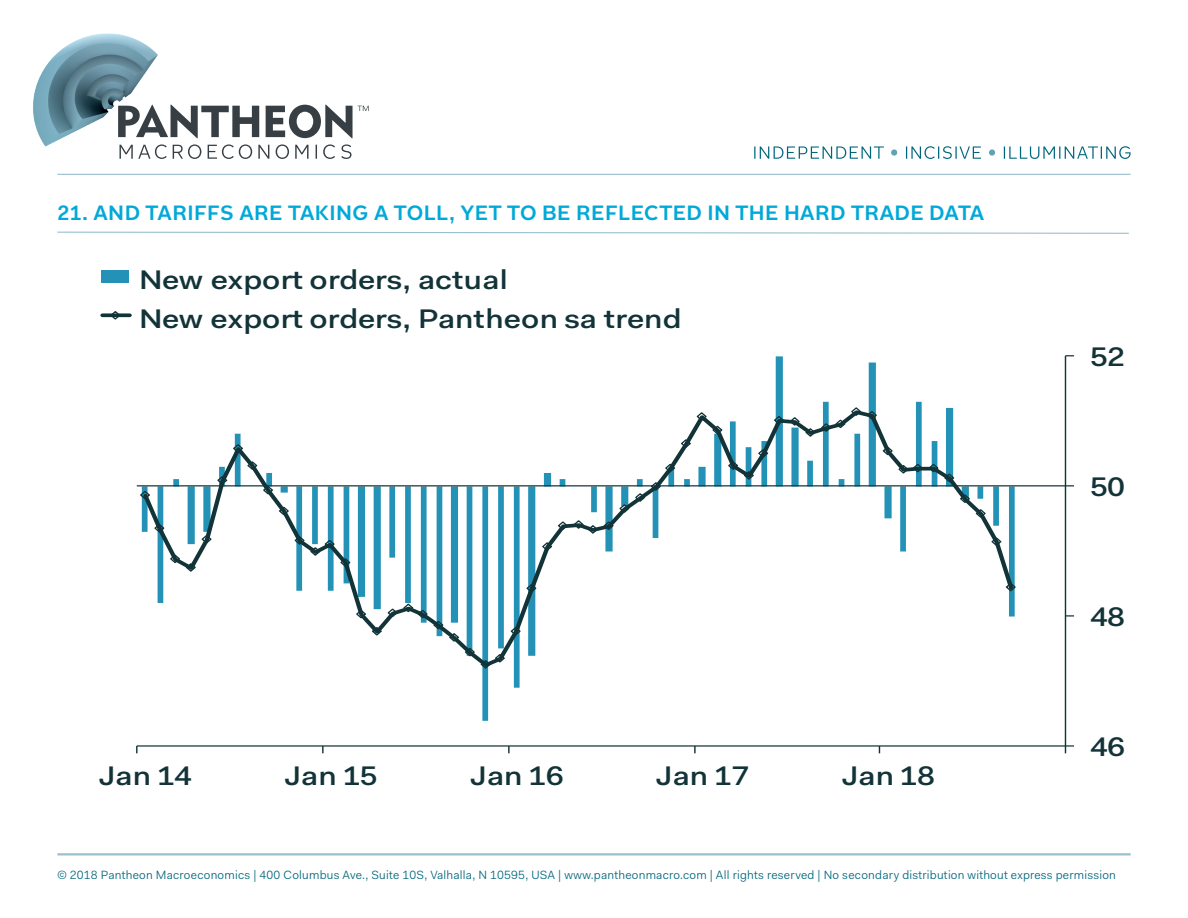
<style>
.page{position:relative;width:1188px;height:918px;background:#fff}
.page>*{position:absolute;margin:0;border:0;box-sizing:border-box;transform-origin:0 0}
.t1{font:500 27px/38.7px "Fakt Pro";color:#123338;scale:1.17 1}
.t2{font:600 21px "Fakt Pro";letter-spacing:.02em;color:#00a9d8}
.t3{font:12px "Fakt Pro Blond";letter-spacing:.02em;color:#00657c}
</style>
<div class="page">
<hr style="left:57px;top:174px;width:1074px;height:1px;background:#98c0ce">
<hr style="left:57px;top:853px;width:1074px;height:2px;background:#98c0ce">
<svg style="left:1004px;top:146px;width:127px;height:13px"></svg>
<div style="left:989px;top:149px;width:6px;height:7px;background:#60a1b4;border-radius:50%"></div>
<svg style="left:906px;top:146px;width:75px;height:13px"></svg>
<div style="left:891px;top:149px;width:6px;height:7px;background:#60a1b4;border-radius:50%"></div>
<svg style="left:754px;top:146px;width:130px;height:13px"></svg>
<div style="left:57px;top:532px;width:515px;height:338px;background:#fff"></div>
<div style="left:616px;top:532px;width:515px;height:338px;background:#fff"></div>
<img style="left:33px;top:33px;width:165px;height:116px">
<svg style="left:120px;top:144px;width:231px;height:15px"></svg>
<svg style="left:118px;top:105px;width:251px;height:33px"></svg>
<svg style="left:482px;top:356px;width:440px;height:365px"></svg>
<hr style="left:137px;top:485px;width:928px;height:2px;background:#123338">
<hr style="left:1065px;top:356px;width:1px;height:390px;background:#123338">
<svg style="left:1066px;top:615px;width:8px;height:2px"></svg>
<svg style="left:1066px;top:485px;width:8px;height:2px"></svg>
<hr style="left:137px;top:745px;width:928px;height:2px;background:#123338">
<svg style="left:322px;top:746px;width:2px;height:7px"></svg>
<svg style="left:508px;top:746px;width:2px;height:7px"></svg>
<svg style="left:694px;top:746px;width:2px;height:7px"></svg>
<svg style="left:1065px;top:745px;width:9px;height:8px"></svg>
<svg style="left:140px;top:408px;width:876px;height:261px"></svg>
<svg style="left:140px;top:490px;width:11px;height:10px"></svg>
<svg style="left:153px;top:523px;width:13px;height:11px"></svg>
<svg style="left:169px;top:553px;width:28px;height:20px"></svg>
<svg style="left:200px;top:534px;width:13px;height:11px"></svg>
<svg style="left:216px;top:475px;width:13px;height:11px"></svg>
<svg style="left:232px;top:443px;width:12px;height:11px"></svg>
<svg style="left:246px;top:460px;width:13px;height:11px"></svg>
<svg style="left:262px;top:485px;width:12px;height:11px"></svg>
<svg style="left:278px;top:506px;width:12px;height:10px"></svg>
<svg style="left:293px;top:535px;width:59px;height:33px"></svg>
<svg style="left:355px;top:603px;width:167px;height:67px"></svg>
<svg style="left:525px;top:583px;width:13px;height:11px"></svg>
<svg style="left:541px;top:406px;width:462px;height:146px"></svg>
<svg style="left:1004px;top:582px;width:12px;height:10px"></svg>
<div style="left:102px;top:271px;width:27px;height:12px;background:#2392b6"></div>
<svg style="left:102px;top:313px;width:28px;height:4px"></svg>
<svg style="left:109px;top:311px;width:13px;height:9px"></svg>
<svg style="left:57px;top:231px;width:1072px;height:3px"></svg>
<h2 class="t2" style="left:57px;top:199px;width:928px">21. AND TARIFFS ARE TAKING A TOLL, YET TO BE REFLECTED IN THE HARD TRADE DATA</h2>
<h1 class="t1" style="left:139px;top:260px;width:465px">New export orders, actual<br>New export orders, Pantheon sa trend</h1>
<h1 class="t1" style="left:98px;top:757px;width:82px">Jan 14</h1>
<h1 class="t1" style="left:284px;top:757px;width:82px">Jan 15</h1>
<h1 class="t1" style="left:470px;top:757px;width:82px">Jan 16</h1>
<h1 class="t1" style="left:656px;top:757px;width:82px">Jan 17</h1>
<h1 class="t1" style="left:841px;top:757px;width:82px">Jan 18</h1>
<h1 class="t1" style="left:1090px;top:337px;width:31px">52</h1>
<h1 class="t1" style="left:1090px;top:467px;width:31px">50</h1>
<h1 class="t1" style="left:1090px;top:597px;width:31px">48</h1>
<h1 class="t1" style="left:1090px;top:727px;width:31px">46</h1>
<p class="t3" style="left:57px;top:866px;width:1060px">© 2018 Pantheon Macroeconomics | 400 Columbus Ave., Suite 10S, Valhalla, N 10595, USA | www.pantheonmacro.com | All rights reserved | No secondary distribution without express permission</p>
</div>
